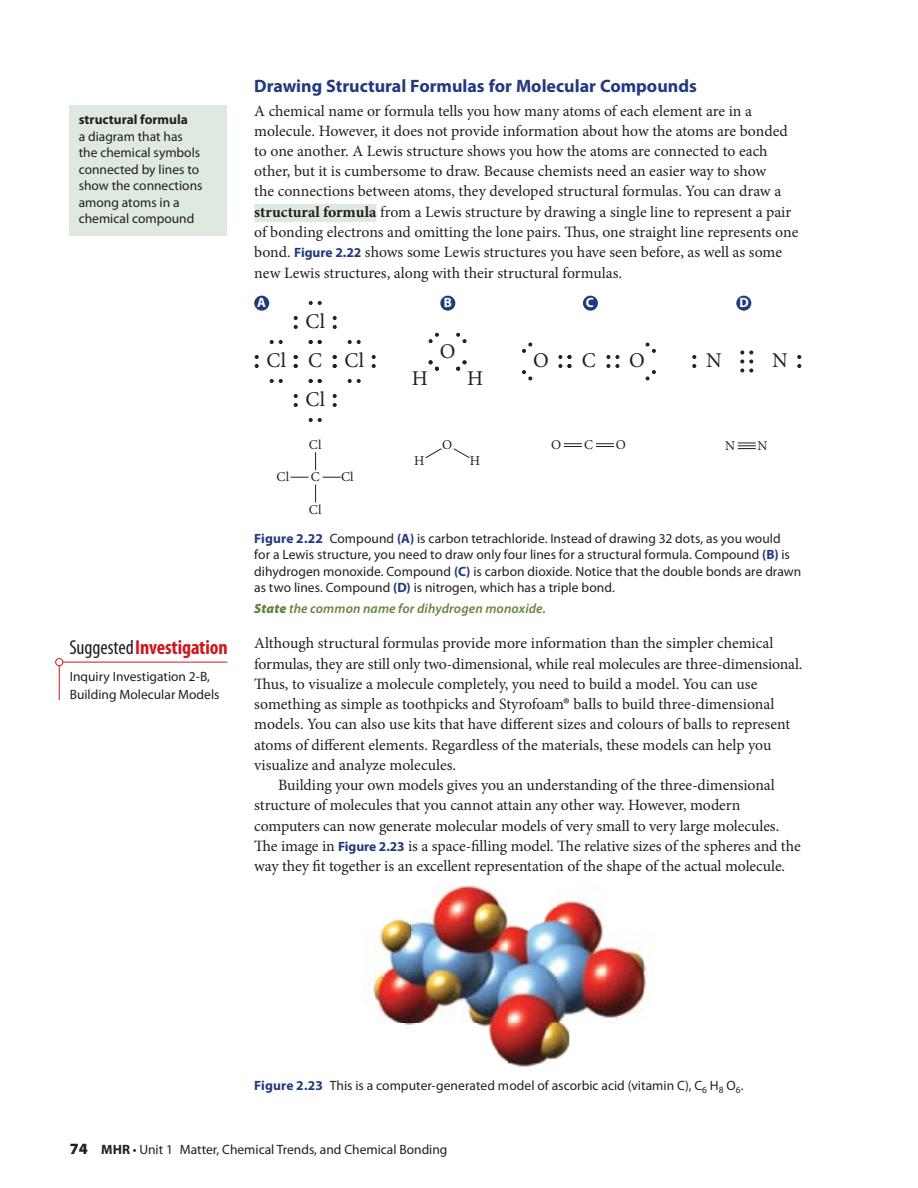
<style>
.page{position:relative;width:918px;height:1188px;background:#fff}
.page>*{position:absolute;margin:0;border:0;box-sizing:border-box;transform-origin:0 0}
.t1{font:21px/39px "Minion Pro";letter-spacing:.015em;color:#231f20;text-align:center}
.t2{font:700 condensed 20.25px "Myriad Pro";letter-spacing:-.005em;color:#cd171e}
.t3{font:700 18px "Myriad Pro";color:#23397e}
.t4{font:15.75px/20.2px "Minion Pro";letter-spacing:-.005em;color:#231f20}
.t5{font:13.5px/16.5px "Myriad Pro";color:#231f20}
.t6{font:italic 600 13.5px "Myriad Pro";letter-spacing:.01em;color:#678442}
.t7{font:13.5px "Minion Pro";letter-spacing:.015em;color:#231f20}
.t8{font:700 13.5px "Myriad Pro";color:#231f20}
.t9{font:700 13.5px "Myriad Pro";color:#fff}
.s1{font-weight:400;color:#231f20}
.s2{font-weight:700}
.s3{font-family:"Myriad Pro";font-weight:700;font-size:13.5px;color:#23397e}
.s4{font-weight:700;color:#23397e}
.s5{font-weight:900}
.s6{font-family:"Myriad Pro"}
.s7{font-weight:900;font-size:15.75px}
</style>
<div class="page">
<img style="left:365px;top:886px;width:289px;height:181px">
<div style="left:254px;top:204px;width:122px;height:18px;background:#deeadf"></div>
<svg style="left:456px;top:332px;width:11px;height:12px"></svg>
<svg style="left:428px;top:332px;width:11px;height:11px"></svg>
<svg style="left:456px;top:360px;width:11px;height:11px"></svg>
<svg style="left:428px;top:360px;width:11px;height:11px"></svg>
<svg style="left:425px;top:448px;width:17px;height:10px"></svg>
<svg style="left:453px;top:448px;width:17px;height:10px"></svg>
<svg style="left:738px;top:443px;width:18px;height:6px"></svg>
<svg style="left:315px;top:452px;width:1px;height:18px"></svg>
<svg style="left:315px;top:484px;width:1px;height:18px"></svg>
<svg style="left:323px;top:477px;width:18px;height:1px"></svg>
<svg style="left:290px;top:477px;width:18px;height:1px"></svg>
<div style="left:254px;top:296px;width:15px;height:15px;background:#23397e;border-radius:50%"></div>
<div style="left:440px;top:296px;width:15px;height:15px;background:#23397e;border-radius:50%"></div>
<div style="left:583px;top:296px;width:15px;height:15px;background:#23397e;border-radius:50%"></div>
<div style="left:736px;top:296px;width:15px;height:15px;background:#23397e;border-radius:50%"></div>
<svg style="left:255px;top:355px;width:4px;height:13px"></svg>
<svg style="left:270px;top:340px;width:13px;height:4px"></svg>
<svg style="left:270px;top:379px;width:13px;height:4px"></svg>
<svg style="left:294px;top:355px;width:4px;height:13px"></svg>
<svg style="left:372px;top:355px;width:4px;height:13px"></svg>
<svg style="left:333px;top:355px;width:4px;height:13px"></svg>
<svg style="left:348px;top:340px;width:13px;height:4px"></svg>
<svg style="left:348px;top:379px;width:13px;height:4px"></svg>
<svg style="left:333px;top:394px;width:4px;height:13px"></svg>
<svg style="left:294px;top:394px;width:4px;height:13px"></svg>
<svg style="left:309px;top:379px;width:13px;height:4px"></svg>
<svg style="left:309px;top:418px;width:13px;height:4px"></svg>
<svg style="left:333px;top:316px;width:4px;height:13px"></svg>
<svg style="left:294px;top:316px;width:4px;height:13px"></svg>
<svg style="left:309px;top:301px;width:13px;height:4px"></svg>
<svg style="left:309px;top:340px;width:13px;height:4px"></svg>
<svg style="left:559px;top:355px;width:3px;height:13px"></svg>
<svg style="left:522px;top:370px;width:10px;height:11px"></svg>
<svg style="left:522px;top:342px;width:11px;height:11px"></svg>
<svg style="left:607px;top:355px;width:3px;height:13px"></svg>
<svg style="left:616px;top:355px;width:3px;height:13px"></svg>
<svg style="left:568px;top:355px;width:3px;height:13px"></svg>
<svg style="left:645px;top:370px;width:11px;height:11px"></svg>
<svg style="left:645px;top:342px;width:11px;height:11px"></svg>
<svg style="left:692px;top:355px;width:4px;height:13px"></svg>
<svg style="left:797px;top:355px;width:4px;height:13px"></svg>
<svg style="left:740px;top:369px;width:13px;height:3px"></svg>
<svg style="left:740px;top:360px;width:13px;height:3px"></svg>
<svg style="left:740px;top:351px;width:13px;height:3px"></svg>
<svg style="left:596px;top:443px;width:18px;height:4px"></svg>
<svg style="left:564px;top:443px;width:18px;height:4px"></svg>
<div style="left:70px;top:105px;width:157px;height:130px;background:#deeadf"></div>
<svg style="left:58px;top:661px;width:169px;height:38px"></svg>
<div style="left:56px;top:659px;width:7px;height:7px;background:#fff;border-radius:50%"></div>
<div style="left:55px;top:658px;width:8px;height:8px;border:1px solid #ce171e;border-radius:50%"></div>
<p class="t8" style="left:79px;top:115px;width:111px">structural formula</p>
<p class="t5" style="left:79px;top:129px;width:125px">a diagram that has the chemical symbols connected by lines to show the connections among atoms in a chemical compound</p>
<p class="t2" style="left:69px;top:639px;width:160px"><span class="s1">Suggested</span>Investigation</p>
<p class="t5" style="left:70px;top:669px;width:151px;line-height:18px">Inquiry Investigation 2-B,<br>Building Molecular Models</p>
<p class="t3" style="left:254px;top:79px;width:444px">Drawing Structural Formulas for Molecular Compounds</p>
<p class="t4" style="left:254px;top:102px;width:546px">A chemical name or formula tells you how many atoms of each element are in a molecule. However, it does not provide information about how the atoms are bonded to one another. A Lewis structure shows you how the atoms are connected to each other, but it is cumbersome to draw. Because chemists need an easier way to show<br>the connections between atoms, they developed structural formulas. You can draw a <span class="s2">structural formula</span> from a Lewis structure by drawing a single line to represent a pair of bonding electrons and omitting the lone pairs. Thus, one straight line represents one bond. <span class="s3">Figure 2.22</span> shows some Lewis structures you have seen before, as well as some new Lewis structures, along with their structural formulas.</p>
<p class="t9" style="left:257px;top:297px;width:10px">A</p>
<p class="t9" style="left:444px;top:298px;width:10px">B</p>
<p class="t9" style="left:586px;top:298px;width:10px">C</p>
<p class="t9" style="left:739px;top:298px;width:11px">D</p>
<h1 class="t1" style="left:305px;top:304px;width:21px">Cl</h1>
<h1 class="t1" style="left:266px;top:343px;width:99px">Cl C Cl<br>Cl</h1>
<h1 class="t1" style="left:440px;top:333px;width:17px">O</h1>
<h1 class="t1" style="left:412px;top:361px;width:18px">H</h1>
<h1 class="t1" style="left:467px;top:361px;width:18px">H</h1>
<h1 class="t1" style="left:533px;top:343px;width:17px">O</h1>
<h1 class="t1" style="left:582px;top:343px;width:15px">C</h1>
<h1 class="t1" style="left:629px;top:343px;width:17px">O</h1>
<h1 class="t1" style="left:706px;top:343px;width:17px">N</h1>
<h1 class="t1" style="left:772px;top:343px;width:17px">N</h1>
<p class="t7" style="left:309px;top:440px;width:14px">Cl</p>
<p class="t7" style="left:442px;top:440px;width:12px">O</p>
<p class="t7" style="left:551px;top:440px;width:12px">O</p>
<p class="t7" style="left:584px;top:440px;width:10px">C</p>
<p class="t7" style="left:616px;top:440px;width:12px">O</p>
<p class="t7" style="left:725px;top:440px;width:12px">N</p>
<p class="t7" style="left:758px;top:440px;width:12px">N</p>
<p class="t7" style="left:277px;top:472px;width:14px">Cl</p>
<p class="t7" style="left:311px;top:472px;width:10px">C</p>
<p class="t7" style="left:341px;top:472px;width:14px">Cl</p>
<p class="t7" style="left:309px;top:504px;width:14px">Cl</p>
<p class="t7" style="left:414px;top:456px;width:12px">H</p>
<p class="t7" style="left:470px;top:456px;width:12px">H</p>
<p class="t5" style="left:254px;top:531px;width:549px"><span class="s4">Figure 2.22</span> Compound <span class="s4">(A)</span> is carbon tetrachloride. Instead of drawing 32 dots, as you would<br>for a Lewis structure, you need to draw only four lines for a structural formula. Compound <span class="s4">(B)</span> is dihydrogen monoxide. Compound <span class="s4">(C)</span> is carbon dioxide. Notice that the double bonds are drawn as two lines. Compound <span class="s4">(D)</span> is nitrogen, which has a triple bond.</p>
<p class="t6" style="left:254px;top:604px;width:293px"><span class="s5">State</span> the common name for dihydrogen monoxide.</p>
<p class="t4" style="left:254px;top:635px;width:521px">Although structural formulas provide more information than the simpler chemical</p>
<p class="t4" style="left:254px;top:655px;width:550px">formulas, they are still only two-dimensional, while real molecules are three-dimensional.</p>
<p class="t4" style="left:254px;top:675px;width:505px">Thus, to visualize a molecule completely, you need to build a model. You can use</p>
<p class="t4" style="left:254px;top:695px;width:522px">something as simple as toothpicks and Styrofoam<span class="s6">®</span> balls to build three-dimensional</p>
<p class="t4" style="left:254px;top:716px;width:538px">models. You can also use kits that have different sizes and colours of balls to represent</p>
<p class="t4" style="left:254px;top:736px;width:519px">atoms of different elements. Regardless of the materials, these models can help you</p>
<p class="t4" style="left:254px;top:756px;width:204px">visualize and analyze molecules.</p>
<p class="t4" style="left:278px;top:776px;width:498px">Building your own models gives you an understanding of the three-dimensional</p>
<p class="t4" style="left:254px;top:797px;width:488px">structure of molecules that you cannot attain any other way. However, modern</p>
<p class="t4" style="left:254px;top:817px;width:527px">computers can now generate molecular models of very small to very large molecules.</p>
<p class="t4" style="left:254px;top:837px;width:548px">The image in <span class="s3">Figure 2.23</span> is a space-filling model. The relative sizes of the spheres and the</p>
<p class="t4" style="left:254px;top:857px;width:532px">way they fit together is an excellent representation of the shape of the actual molecule.</p>
<p class="t5" style="left:254px;top:1078px;width:491px"><span class="s4">Figure 2.23</span> This is a computer-generated model of ascorbic acid (vitamin C), C<sub>6</sub> H<sub>8</sub> O<sub>6</sub>.</p>
<p class="t5" style="left:70px;top:1142px;width:379px"><span class="s7">74</span> <span class="s2">MHR</span> • Unit 1 Matter, Chemical Trends, and Chemical Bonding</p>
</div>
